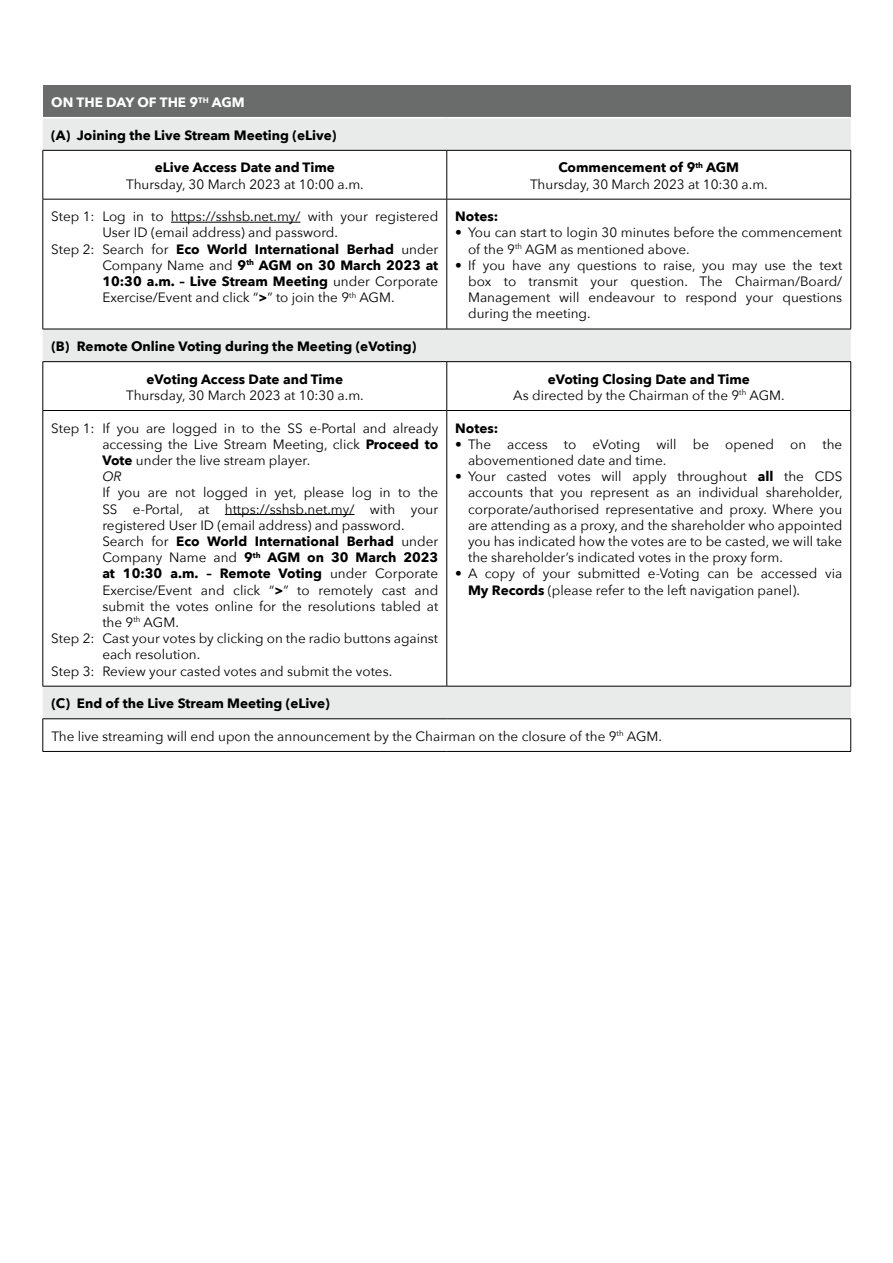
<style>
.page{position:relative;width:893px;height:1263px;background:#fff}
.page>*{position:absolute;margin:0;border:0;box-sizing:border-box;transform-origin:0 0}
.t1{font:13.5px/16.2px "Avenir Next";color:#000}
.t2{font:700 13.5px "Avenir Next";color:#000}
.t3{font:700 13.5px "Avenir Next";color:#fff}
.s1{font-weight:400}
.s2{font-weight:700}
.s3{font-style:italic}
</style>
<div class="page">
<div style="left:43px;top:85px;width:808px;height:33px;background:#6a6c6c"></div>
<svg style="left:43px;top:118px;width:808px;height:600px"></svg>
<hr style="left:43px;top:150px;width:404px;height:1px;background:#000">
<hr style="left:43px;top:151px;width:1px;height:48px;background:#000">
<hr style="left:447px;top:150px;width:404px;height:1px;background:#000">
<hr style="left:446px;top:151px;width:1px;height:48px;background:#000">
<hr style="left:850px;top:151px;width:1px;height:48px;background:#000">
<hr style="left:43px;top:199px;width:404px;height:1px;background:#000">
<hr style="left:43px;top:199px;width:1px;height:130px;background:#000">
<hr style="left:447px;top:199px;width:404px;height:1px;background:#000">
<hr style="left:446px;top:199px;width:1px;height:130px;background:#000">
<hr style="left:850px;top:199px;width:1px;height:130px;background:#000">
<hr style="left:43px;top:329px;width:404px;height:1px;background:#000">
<hr style="left:447px;top:329px;width:404px;height:1px;background:#000">
<hr style="left:43px;top:361px;width:404px;height:1px;background:#000">
<hr style="left:43px;top:362px;width:1px;height:48px;background:#000">
<hr style="left:447px;top:361px;width:404px;height:1px;background:#000">
<hr style="left:446px;top:362px;width:1px;height:48px;background:#000">
<hr style="left:850px;top:362px;width:1px;height:48px;background:#000">
<hr style="left:43px;top:410px;width:404px;height:1px;background:#000">
<hr style="left:43px;top:411px;width:1px;height:275px;background:#000">
<hr style="left:447px;top:410px;width:404px;height:1px;background:#000">
<hr style="left:446px;top:411px;width:1px;height:275px;background:#000">
<hr style="left:850px;top:411px;width:1px;height:275px;background:#000">
<hr style="left:43px;top:686px;width:404px;height:1px;background:#000">
<hr style="left:447px;top:686px;width:404px;height:1px;background:#000">
<hr style="left:43px;top:718px;width:404px;height:1px;background:#000">
<hr style="left:43px;top:719px;width:1px;height:32px;background:#000">
<hr style="left:447px;top:718px;width:404px;height:1px;background:#000">
<hr style="left:850px;top:719px;width:1px;height:32px;background:#000">
<hr style="left:43px;top:751px;width:404px;height:1px;background:#000">
<hr style="left:447px;top:751px;width:404px;height:1px;background:#000">
<hr style="left:43px;top:117px;width:404px;height:1px;background:#fff">
<hr style="left:447px;top:117px;width:404px;height:1px;background:#fff">
<hr style="left:171px;top:222px;width:129px;height:1px;background:#000">
<hr style="left:225px;top:514px;width:129px;height:1px;background:#000">
<p class="t3" style="left:51px;top:91px;width:195px">ON THE DAY OF THE 9<sup>TH</sup> AGM</p>
<p class="t2" style="left:51px;top:123px;width:287px">(A) Joining the Live Stream Meeting (eLive)</p>
<p class="t2" style="left:155px;top:156px;width:182px">eLive Access Date and Time</p>
<p class="t1" style="left:126px;top:175px;width:239px">Thursday, 30 March 2023 at 10:00 a.m.</p>
<p class="t1" style="left:51px;top:208px;width:388px">Step 1: Log in to https://sshsb.net.my/ with your registered</p>
<p class="t1" style="left:102px;top:224px;width:237px">User ID (email address) and password.</p>
<p class="t2" style="left:51px;top:237px;width:388px"><span class="s1">Step 2: Search for</span> Eco World International Berhad <span class="s1">under</span></p>
<p class="t2" style="left:102px;top:253px;width:337px"><span class="s1">Company Name and</span> 9<sup>th</sup> AGM on 30 March 2023 at</p>
<p class="t2" style="left:102px;top:270px;width:337px">10:30 a.m. – Live Stream Meeting <span class="s1">under Corporate</span></p>
<p class="t1" style="left:102px;top:289px;width:294px">Exercise/Event and click “<span class="s2">&gt;</span>” to join the 9<sup>th</sup> AGM.</p>
<p class="t2" style="left:51px;top:335px;width:366px">(B) Remote Online Voting during the Meeting (eVoting)</p>
<p class="t2" style="left:146px;top:367px;width:198px">eVoting Access Date and Time</p>
<p class="t1" style="left:126px;top:386px;width:239px">Thursday, 30 March 2023 at 10:30 a.m.</p>
<p class="t1" style="left:102px;top:419px;width:337px;text-indent:-51px">Step 1: If you are logged in to the SS e-Portal and already accessing the Live Stream Meeting, click <span class="s2">Proceed to Vote</span> under the live stream player.<br><span class="s3">OR</span></p>
<p class="t1" style="left:102px;top:484px;width:337px">If you are not logged in yet, please log in to the</p>
<p class="t1" style="left:102px;top:500px;width:337px">SS e-Portal, at https://sshsb.net.my/ with your</p>
<p class="t1" style="left:102px;top:516px;width:304px">registered User ID (email address) and password.</p>
<p class="t2" style="left:102px;top:529px;width:337px"><span class="s1">Search for</span> Eco World International Berhad <span class="s1">under</span></p>
<p class="t2" style="left:102px;top:546px;width:337px"><span class="s1">Company Name and</span> 9<sup>th</sup> AGM on 30 March 2023</p>
<p class="t2" style="left:102px;top:562px;width:337px">at 10:30 a.m. – Remote Voting <span class="s1">under Corporate</span></p>
<p class="t1" style="left:102px;top:581px;width:337px">Exercise/Event and click “<span class="s2">&gt;</span>” to remotely cast and</p>
<p class="t1" style="left:102px;top:597px;width:337px">submit the votes online for the resolutions tabled at</p>
<p class="t1" style="left:102px;top:613px;width:78px">the 9<sup>th</sup> AGM.</p>
<p class="t1" style="left:51px;top:630px;width:388px">Step 2: Cast your votes by clicking on the radio buttons against</p>
<p class="t1" style="left:102px;top:646px;width:99px">each resolution.</p>
<p class="t1" style="left:51px;top:662px;width:342px">Step 3: Review your casted votes and submit the votes.</p>
<p class="t1" style="left:530px;top:159px;width:239px;text-align:center"><span class="s2">Commencement of 9</span><sup>th</sup> <span class="s2">AGM<br></span>Thursday, 30 March 2023 at 10:30 a.m.</p>
<p class="t2" style="left:455px;top:205px;width:45px">Notes:</p>
<p class="t1" style="left:468px;top:224px;width:376px;text-indent:-13px">• You can start to login 30 minutes before the commencement of the 9<sup>th</sup> AGM as mentioned above.</p>
<p class="t1" style="left:468px;top:256px;width:376px;text-align:justify;text-indent:-13px">• If you have any questions to raise, you may use the text box to transmit your question. The Chairman/Board/ Management will endeavour to respond your questions during the meeting.</p>
<p class="t1" style="left:513px;top:370px;width:273px;text-align:center"><span class="s2">eVoting Closing Date and Time<br></span>As directed by the Chairman of the 9<sup>th</sup> AGM.</p>
<p class="t2" style="left:455px;top:416px;width:45px">Notes:</p>
<p class="t1" style="left:468px;top:435px;width:376px;text-indent:-13px">• The access to eVoting will be opened on the abovementioned date and time.</p>
<p class="t1" style="left:468px;top:468px;width:376px;text-align:justify;text-indent:-13px">• Your casted votes will apply throughout <span class="s2">all</span> the CDS accounts that you represent as an individual shareholder, corporate/authorised representative and proxy. Where you are attending as a proxy, and the shareholder who appointed you has indicated how the votes are to be casted, we will take the shareholder’s indicated votes in the proxy form.</p>
<p class="t1" style="left:468px;top:565px;width:376px;text-indent:-13px">• A copy of your submitted e-Voting can be accessed via<br><span class="s2">My Records</span> (please refer to the left navigation panel).</p>
<p class="t2" style="left:51px;top:692px;width:280px">(C) End of the Live Stream Meeting (eLive)</p>
<p class="t1" style="left:51px;top:727px;width:612px">The live streaming will end upon the announcement by the Chairman on the closure of the 9<sup>th</sup> AGM.</p>
</div>
